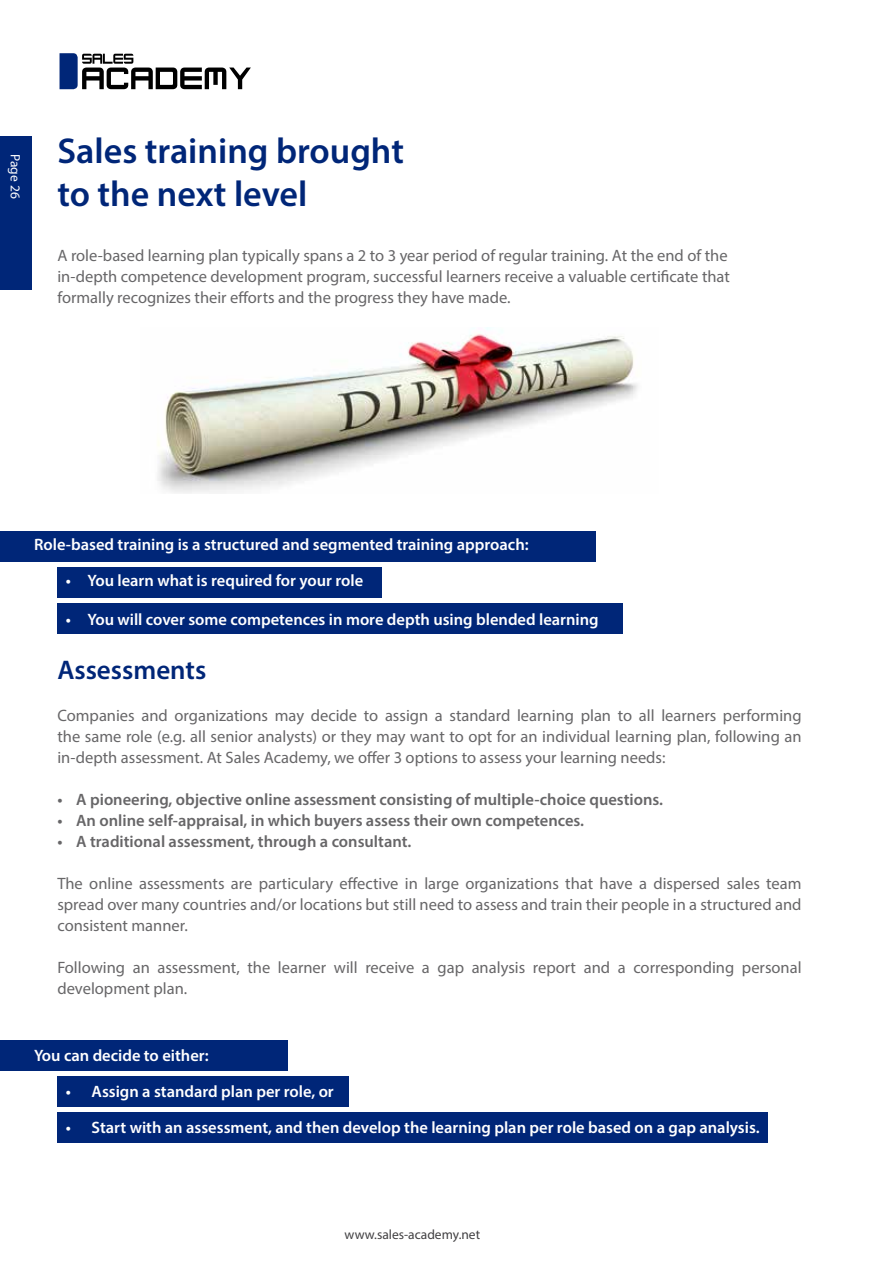
<style>
.page{position:relative;width:893px;height:1263px;background:#fff}
.page>*{position:absolute;margin:0;border:0;box-sizing:border-box;transform-origin:0 0}
.t1{font:600 36px/43.2px "Myriad Pro";color:#002678}
.t2{font:600 27px "Myriad Pro";color:#002678}
.t3{font:16.5px/21px "Myriad Pro";color:#676668}
.t4{font:600 16.5px "Myriad Pro";color:#fff}
.t5{font:600 16.5px "Myriad Pro";color:#676668}
.t6{font:13.5px "Myriad Pro";color:#414042}
.t7{font:13.5px "Myriad Pro";color:#fff}
</style>
<div class="page">
<div style="left:0;top:136px;width:32px;height:153px;background:#002678"></div>
<svg style="left:60px;top:53px;width:191px;height:36px"></svg>
<img style="left:157px;top:327px;width:481px;height:166px">
<div style="left:0;top:1041px;width:287px;height:30px;background:#002678"></div>
<div style="left:57px;top:1113px;width:711px;height:30px;background:#002678"></div>
<div style="left:57px;top:1077px;width:292px;height:30px;background:#002678"></div>
<div style="left:57px;top:603px;width:566px;height:30px;background:#002678"></div>
<div style="left:0;top:531px;width:595px;height:30px;background:#002678"></div>
<div style="left:57px;top:567px;width:325px;height:30px;background:#002678"></div>
<p class="t7" style="left:24px;top:154px;width:46px;rotate:90deg">Page 26</p>
<h1 class="t1" style="left:57px;top:128px;width:348px">Sales training brought to the next level</h1>
<p class="t3" style="left:57px;top:245px;width:674px">A role-based learning plan typically spans a 2 to 3 year period of regular training. At the end of the in-depth competence development program, successful learners receive a valuable certificate that formally recognizes their efforts and the progress they have made.</p>
<p class="t4" style="left:34px;top:534px;width:496px">Role-based training is a structured and segmented training approach:</p>
<p class="t4" style="left:66px;top:570px;width:299px">• You learn what is required for your role</p>
<p class="t4" style="left:66px;top:609px;width:534px">• You will cover some competences in more depth using blended learning</p>
<h2 class="t2" style="left:57px;top:653px;width:150px">Assessments</h2>
<p class="t3" style="left:57px;top:705px;width:746px;text-align:justify">Companies and organizations may decide to assign a standard learning plan to all learners performing the same role (e.g. all senior analysts) or they may want to opt for an individual learning plan, following an in-depth assessment. At Sales Academy, we offer 3 options to assess your learning needs:</p>
<p class="t5" style="left:57px;top:789px;width:607px">• A pioneering, objective online assessment consisting of multiple-choice questions.</p>
<p class="t5" style="left:57px;top:810px;width:528px">• An online self-appraisal, in which buyers assess their own competences.</p>
<p class="t5" style="left:57px;top:831px;width:355px">• A traditional assessment, through a consultant.</p>
<p class="t3" style="left:57px;top:873px;width:746px;text-align:justify">The online assessments are particulary effective in large organizations that have a dispersed sales team spread over many countries and/or locations but still need to assess and train their people in a structured and consistent manner.</p>
<p class="t3" style="left:57px;top:957px;width:746px">Following an assessment, the learner will receive a gap analysis report and a corresponding personal development plan.</p>
<p class="t4" style="left:34px;top:1044px;width:176px">You can decide to either:</p>
<p class="t4" style="left:66px;top:1081px;width:269px">• Assign a standard plan per role, or</p>
<p class="t4" style="left:66px;top:1117px;width:695px">• Start with an assessment, and then develop the learning plan per role based on a gap analysis.</p>
<p class="t6" style="left:345px;top:1226px;width:137px">www.sales-academy.net</p>
</div>
